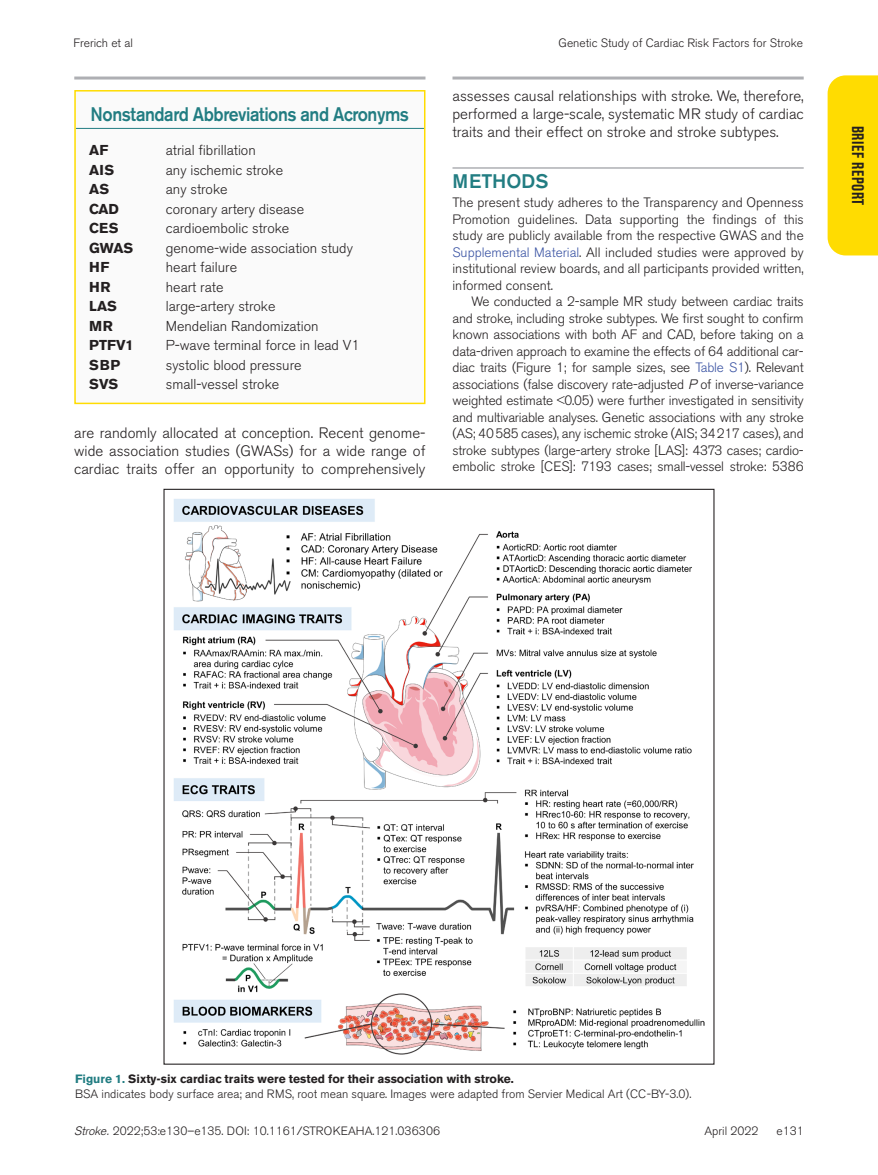
<style>
.page{position:relative;width:878px;height:1175px;background:#fff}
.page>*{position:absolute;margin:0;border:0;box-sizing:border-box;transform-origin:0 0}
.t1{font:500 19.5px "Akzidenz Grotesk BE";letter-spacing:-.025em;color:#227d82;scale:.9 1}
.t2{font:500 19.5px "Akzidenz Grotesk BE";color:#227d82}
.t3{font:700 condensed 16.5px "Akzidenz Grotesk BE";color:#231f20;scale:.9 1}
.t4{font:300 15px/18px "Akzidenz Grotesk BE";color:#231f20;text-align:justify}
.t5{font:300 14.25px "Akzidenz Grotesk BE";color:#231f20}
.t6{font:700 14.25px "Akzidenz Grotesk BE";color:#231f20}
.t7{font:300 13.5px/16.5px "Akzidenz Grotesk BE";color:#231f20;text-align:justify}
.t8{font:300 12px/15px "Akzidenz Grotesk BE";color:#231f20}
.s1{color:#3a53a3}
.s2{font-family:"Akzidenz Grotesk";font-style:italic}
.s3{font-size:11.25px}
.s4{font-weight:700;color:#227d82}
.s5{font-weight:700}
</style>
<div class="page">
<div style="left:827px;top:75px;width:51px;height:180px;background:#ffdc01"></div>
<svg style="left:74px;top:76px;width:351px;height:4px"></svg>
<svg style="left:452px;top:76px;width:351px;height:4px"></svg>
<hr style="left:452px;top:167px;width:351px;height:2px;background:#aeafb3">
<div style="left:75px;top:91px;width:349px;height:312px;background:#fafafa"></div>
<hr style="left:76px;top:128px;width:348px;height:1px;background:#227d82">
<div style="left:74px;top:90px;width:351px;height:314px;border:2px solid #ffdc01"></div>
<svg style="left:163px;top:488px;width:552px;height:577px"></svg>
<p class="t8" style="left:74px;top:36px;width:61px">Frerich et al</p>
<p class="t8" style="left:558px;top:36px;width:246px">Genetic Study of Cardiac Risk Factors for Stroke</p>
<h1 class="t1" style="left:91px;top:102px;width:355px">Nonstandard Abbreviations and Acronyms</h1>
<p class="t6" style="left:89px;top:142px;width:20px">AF</p>
<p class="t5" style="left:166px;top:142px;width:91px">atrial fibrillation</p>
<p class="t6" style="left:89px;top:161px;width:26px">AIS</p>
<p class="t5" style="left:166px;top:162px;width:119px">any ischemic stroke</p>
<p class="t6" style="left:89px;top:181px;width:21px">AS</p>
<p class="t5" style="left:166px;top:181px;width:63px">any stroke</p>
<p class="t6" style="left:89px;top:200px;width:31px">CAD</p>
<p class="t5" style="left:166px;top:201px;width:140px">coronary artery disease</p>
<p class="t6" style="left:89px;top:220px;width:31px">CES</p>
<p class="t5" style="left:166px;top:220px;width:125px">cardioembolic stroke</p>
<p class="t6" style="left:89px;top:239px;width:45px">GWAS</p>
<p class="t5" style="left:166px;top:240px;width:189px">genome-wide association study</p>
<p class="t6" style="left:89px;top:259px;width:22px">HF</p>
<p class="t5" style="left:166px;top:259px;width:73px">heart failure</p>
<p class="t6" style="left:89px;top:278px;width:23px">HR</p>
<p class="t5" style="left:166px;top:279px;width:59px">heart rate</p>
<p class="t6" style="left:89px;top:298px;width:29px">LAS</p>
<p class="t5" style="left:166px;top:298px;width:111px">large-artery stroke</p>
<p class="t6" style="left:89px;top:317px;width:25px">MR</p>
<p class="t5" style="left:166px;top:318px;width:154px">Mendelian Randomization</p>
<p class="t6" style="left:89px;top:337px;width:46px">PTFV1</p>
<p class="t5" style="left:166px;top:337px;width:195px">P-wave terminal force in lead V1</p>
<p class="t6" style="left:89px;top:356px;width:32px">SBP</p>
<p class="t5" style="left:166px;top:356px;width:137px">systolic blood pressure</p>
<p class="t6" style="left:89px;top:376px;width:31px">SVS</p>
<p class="t5" style="left:166px;top:376px;width:115px">small-vessel stroke</p>
<p class="t4" style="left:74px;top:424px;width:352px">are randomly allocated at conception. Recent genome&shy;wide association studies (GWASs) for a wide range of cardiac traits offer an opportunity to comprehensively</p>
<p class="t4" style="left:452px;top:87px;width:353px">assesses causal relationships with stroke. We, therefore, performed a large-scale, systematic MR study of cardiac traits and their effect on stroke and stroke subtypes.</p>
<h1 class="t2" style="left:452px;top:169px;width:97px">METHODS</h1>
<p class="t7" style="left:452px;top:194px;width:353px">The present study adheres to the Transparency and Openness Promotion guidelines. Data supporting the findings of this study are publicly available from the respective GWAS and the <span class="s1">Supplemental Material</span>. All included studies were approved by institutional review boards, and all participants provided written, informed consent.</p>
<p class="t7" style="left:452px;top:293px;width:353px;text-indent:19px">We conducted a 2-sample MR study between cardiac traits and stroke, including stroke subtypes. We first sought to confirm known associations with both AF and CAD, before taking on a data-driven approach to examine the effects of 64 additional car&shy;diac traits (Figure 1; for sample sizes, see <span class="s1">Table S1</span>). Relevant associations (false discovery rate-adjusted <span class="s2">P</span> of inverse-variance weighted estimate <span class="s3">&lt;</span>0.05) were further investigated in sensitivity and multivariable analyses. Genetic associations with any stroke (AS; 40585 cases), any ischemic stroke (AIS; 34217 cases), and stroke subtypes (large-artery stroke [LAS]: 4373 cases; cardio&shy;embolic stroke [CES]: 7193 cases; small-vessel stroke: 5386</p>
<p class="t3" style="left:867px;top:126px;width:89px;rotate:90deg">Brief Report</p>
<p class="t8" style="left:75px;top:1071px;width:617px"><span class="s4">Figure 1.</span> <span class="s5">Sixty-six cardiac traits were tested for their association with stroke.<br></span>BSA indicates body surface area; and RMS, root mean square. Images were adapted from Servier Medical Art (CC-BY-3.0).</p>
<p class="t8" style="left:74px;top:1123px;width:367px"><span class="s2">Stroke.</span> 2022;53:e130–e135. DOI: 10.1161/STROKEAHA.121.036306</p>
<p class="t8" style="left:704px;top:1123px;width:55px">April 2022</p>
<p class="t8" style="left:776px;top:1123px;width:29px">e131</p>
</div>
